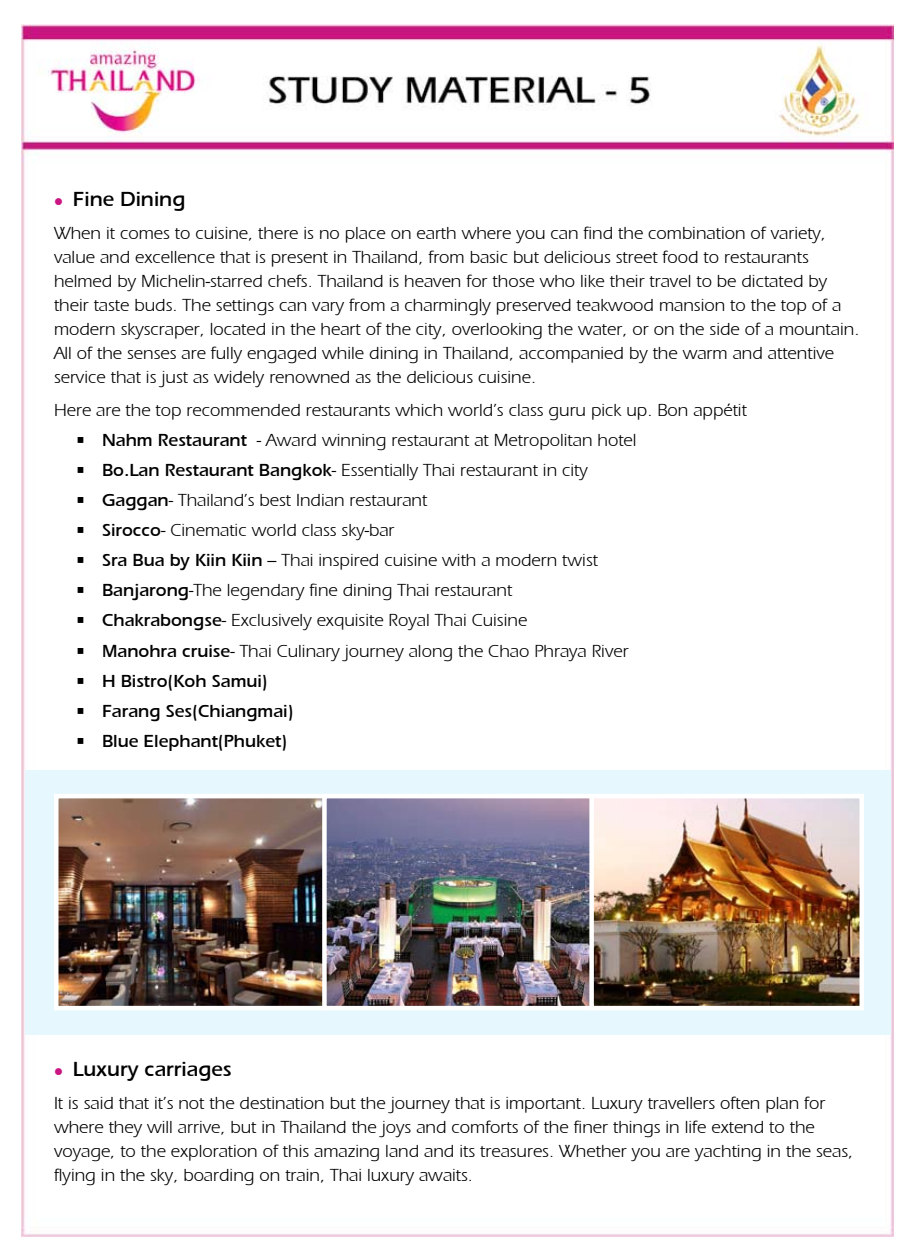
<style>
.page{position:relative;width:918px;height:1260px;background:#fff}
.page>*{position:absolute;margin:0;border:0;box-sizing:border-box;transform-origin:0 0}
.t1{font:21px "Aquiline Book Bold SWFTE";color:#000}
.t2{font:18px/24px "Aquiline Book Regular SWFTE";color:#000}
.t3{font:18px "Aquiline Book Bold SWFTE";color:#000}
.s1{color:#ca1682}
.s2{font-family:"Aquiline Book Bold SWFTE"}
</style>
<div class="page">
<img style="left:22px;top:24px;width:872px;height:1211px">
<div style="left:25px;top:770px;width:865px;height:264px;background:#e6f8fd"></div>
<img style="left:59px;top:798px;width:263px;height:207px">
<div style="left:54px;top:793px;width:275px;height:217px;border:4px solid #fff"></div>
<img style="left:327px;top:798px;width:262px;height:207px">
<div style="left:322px;top:793px;width:275px;height:217px;border:4px solid #fff"></div>
<img style="left:594px;top:798px;width:265px;height:207px">
<div style="left:589px;top:793px;width:275px;height:217px;border:4px solid #fff"></div>
<p class="t1" style="left:54px;top:187px;width:133px"><span class="s1">●</span> Fine Dining</p>
<p class="t2" style="left:54px;top:221px;width:807px">When it comes to cuisine, there is no place on earth where you can find the combination of variety, value and excellence that is present in Thailand, from basic but delicious street food to restaurants helmed by Michelin-starred chefs. Thailand is heaven for those who like their travel to be dictated by their taste buds. The settings can vary from a charmingly preserved teakwood mansion to the top of a modern skyscraper, located in the heart of the city, overlooking the water, or on the side of a mountain.<br>All of the senses are fully engaged while dining in Thailand, accompanied by the warm and attentive service that is just as widely renowned as the delicious cuisine.</p>
<p class="t2" style="left:54px;top:397px;width:694px">Here are the top recommended restaurants which world’s class guru pick up. Bon appétit</p>
<p class="t2" style="left:75px;top:427px;width:563px"><span class="s2">• Nahm Restaurant</span> - Award winning restaurant at Metropolitan hotel</p>
<p class="t2" style="left:75px;top:458px;width:514px"><span class="s2">• Bo.Lan Restaurant Bangkok</span>- Essentially Thai restaurant in city</p>
<p class="t2" style="left:75px;top:488px;width:354px"><span class="s2">• Gaggan</span>- Thailand’s best Indian restaurant</p>
<p class="t2" style="left:75px;top:518px;width:321px"><span class="s2">• Sirocco</span>- Cinematic world class sky-bar</p>
<p class="t2" style="left:75px;top:548px;width:525px"><span class="s2">• Sra Bua by Kiin Kiin</span> – Thai inspired cuisine with a modern twist</p>
<p class="t2" style="left:75px;top:578px;width:439px"><span class="s2">• Banjarong</span>-The legendary fine dining Thai restaurant</p>
<p class="t2" style="left:75px;top:608px;width:454px"><span class="s2">• Chakrabongse</span>- Exclusively exquisite Royal Thai Cuisine</p>
<p class="t2" style="left:75px;top:638px;width:555px"><span class="s2">• Manohra cruise</span>- Thai Culinary journey along the Chao Phraya River</p>
<p class="t3" style="left:75px;top:670px;width:194px">• H Bistro(Koh Samui)</p>
<p class="t3" style="left:75px;top:700px;width:220px">• Farang Ses(Chiangmai)</p>
<p class="t3" style="left:75px;top:730px;width:214px">• Blue Elephant(Phuket)</p>
<p class="t1" style="left:54px;top:1056px;width:179px"><span class="s1">●</span> Luxury carriages</p>
<p class="t2" style="left:54px;top:1090px;width:801px">It is said that it’s not the destination but the journey that is important. Luxury travellers often plan for where they will arrive, but in Thailand the joys and comforts of the finer things in life extend to the voyage, to the exploration of this amazing land and its treasures. Whether you are yachting in the seas, flying in the sky, boarding on train, Thai luxury awaits.</p>
</div>
